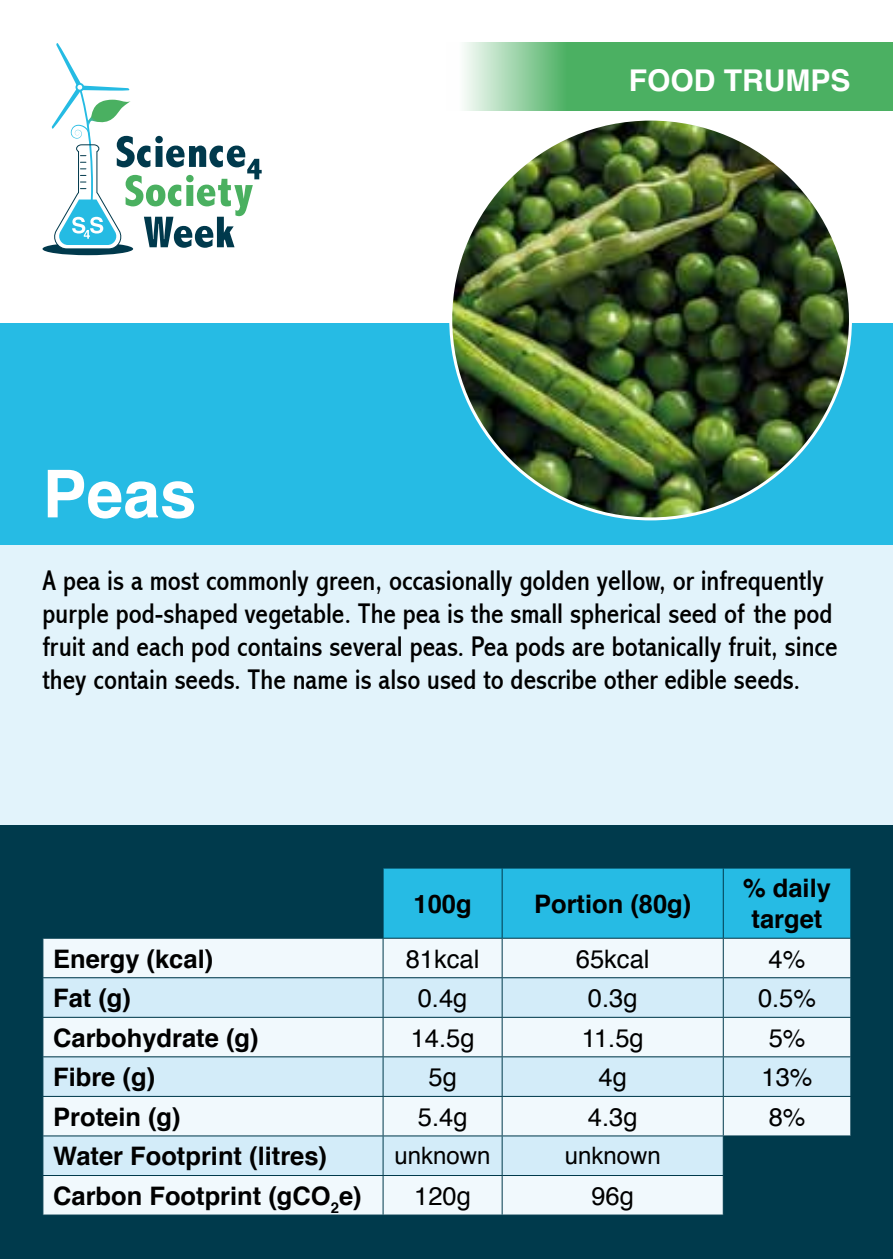
<style>
.page{position:relative;width:893px;height:1259px;background:#fff}
.page>*{position:absolute;margin:0;border:0;box-sizing:border-box;transform-origin:0 0}
.t1{font:700 66px "Helvetica";color:#fff}
.t2{font:700 30px "Helvetica";color:#fff}
.t3{font:condensed 28.5px/33px "Abadi";color:#000}
.t4{font:700 25.5px/30.6px "Helvetica";color:#000;text-align:center}
.t5{font:25.5px "Helvetica";color:#000}
.t6{font:24px "Helvetica";color:#000}
</style>
<div class="page">
<div style="left:0;top:544px;width:893px;height:281px;background:#e2f3fb"></div>
<div style="left:0;top:323px;width:893px;height:221px;background:#26bbe4"></div>
<div style="left:0;top:825px;width:893px;height:434px;background:#003a4c"></div>
<div style="left:43px;top:243px;width:90px;height:12px;background:#00394c;border-radius:50%"></div>
<svg style="left:50px;top:43px;width:212px;height:207px"></svg>
<svg style="left:464px;top:43px;width:429px;height:68px;fill:#4bb062"></svg>
<div style="left:384px;top:868px;width:466px;height:69px;background:#26bbe4"></div>
<svg style="left:43px;top:938px;width:807px;height:276px;fill:#f1f9fd"></svg>
<svg style="left:43px;top:978px;width:807px;height:197px;fill:#d3ecf9"></svg>
<hr style="left:383px;top:938px;width:1px;height:39px;background:#003a4c">
<hr style="left:502px;top:938px;width:1px;height:39px;background:#003a4c">
<hr style="left:723px;top:938px;width:1px;height:39px;background:#003a4c">
<hr style="left:383px;top:977px;width:119px;height:1px;background:#003a4c">
<hr style="left:383px;top:978px;width:1px;height:39px;background:#003a4c">
<hr style="left:502px;top:977px;width:221px;height:1px;background:#003a4c">
<hr style="left:502px;top:978px;width:1px;height:39px;background:#003a4c">
<hr style="left:723px;top:977px;width:128px;height:1px;background:#003a4c">
<hr style="left:723px;top:978px;width:1px;height:39px;background:#003a4c">
<hr style="left:383px;top:1016px;width:119px;height:1px;background:#003a4c">
<hr style="left:383px;top:1017px;width:1px;height:39px;background:#003a4c">
<hr style="left:502px;top:1016px;width:221px;height:1px;background:#003a4c">
<hr style="left:502px;top:1017px;width:1px;height:39px;background:#003a4c">
<hr style="left:723px;top:1016px;width:128px;height:1px;background:#003a4c">
<hr style="left:723px;top:1017px;width:1px;height:39px;background:#003a4c">
<hr style="left:383px;top:1056px;width:119px;height:1px;background:#003a4c">
<hr style="left:383px;top:1057px;width:1px;height:39px;background:#003a4c">
<hr style="left:502px;top:1056px;width:221px;height:1px;background:#003a4c">
<hr style="left:502px;top:1057px;width:1px;height:39px;background:#003a4c">
<hr style="left:723px;top:1056px;width:128px;height:1px;background:#003a4c">
<hr style="left:723px;top:1057px;width:1px;height:39px;background:#003a4c">
<hr style="left:383px;top:1096px;width:119px;height:1px;background:#003a4c">
<hr style="left:383px;top:1096px;width:1px;height:39px;background:#003a4c">
<hr style="left:502px;top:1096px;width:221px;height:1px;background:#003a4c">
<hr style="left:502px;top:1096px;width:1px;height:39px;background:#003a4c">
<hr style="left:723px;top:1096px;width:128px;height:1px;background:#003a4c">
<hr style="left:723px;top:1096px;width:1px;height:39px;background:#003a4c">
<hr style="left:383px;top:1135px;width:119px;height:1px;background:#003a4c">
<hr style="left:383px;top:1136px;width:1px;height:39px;background:#003a4c">
<hr style="left:502px;top:1135px;width:221px;height:1px;background:#003a4c">
<hr style="left:502px;top:1136px;width:1px;height:39px;background:#003a4c">
<hr style="left:723px;top:1135px;width:128px;height:1px;background:#003a4c">
<hr style="left:723px;top:1136px;width:1px;height:39px;background:#003a4c">
<hr style="left:383px;top:1175px;width:119px;height:1px;background:#003a4c">
<hr style="left:383px;top:1175px;width:1px;height:39px;background:#003a4c">
<hr style="left:502px;top:1175px;width:221px;height:1px;background:#003a4c">
<hr style="left:502px;top:1175px;width:1px;height:39px;background:#003a4c">
<hr style="left:723px;top:1175px;width:128px;height:1px;background:#003a4c">
<hr style="left:723px;top:1175px;width:1px;height:39px;background:#003a4c">
<hr style="left:502px;top:868px;width:1px;height:70px;background:#003a4c">
<hr style="left:723px;top:868px;width:1px;height:70px;background:#003a4c">
<hr style="left:43px;top:977px;width:340px;height:1px;background:#003a4c">
<hr style="left:43px;top:1016px;width:340px;height:1px;background:#003a4c">
<hr style="left:43px;top:1056px;width:340px;height:1px;background:#003a4c">
<hr style="left:43px;top:1096px;width:340px;height:1px;background:#003a4c">
<hr style="left:43px;top:1135px;width:340px;height:1px;background:#003a4c">
<hr style="left:43px;top:1175px;width:340px;height:1px;background:#003a4c">
<img style="left:451px;top:119px;width:399px;height:400px;border-radius:200px">
<h1 class="t1" style="left:43px;top:441px;width:156px">Peas</h1>
<p class="t2" style="left:629px;top:56px;width:223px">FOOD TRUMPS</p>
<p class="t3" style="left:43px;top:564px;width:796px">A pea is a most commonly green, occasionally golden yellow, or infrequently purple pod-shaped vegetable. The pea is the small spherical seed of the pod fruit and each pod contains several peas. Pea pods are botanically fruit, since they contain seeds. The name is also used to describe other edible seeds.</p>
<p class="t4" style="left:414px;top:888px;width:60px">100g</p>
<p class="t4" style="left:534px;top:888px;width:159px">Portion (80g)</p>
<p class="t4" style="left:743px;top:873px;width:89px">% daily target</p>
<p class="t4" style="left:53px;top:943px;width:162px">Energy (kcal)</p>
<p class="t5" style="left:406px;top:939px;width:75px">81kcal</p>
<p class="t5" style="left:576px;top:939px;width:75px">65kcal</p>
<p class="t5" style="left:769px;top:939px;width:38px">4%</p>
<p class="t4" style="left:53px;top:983px;width:79px">Fat (g)</p>
<p class="t5" style="left:418px;top:978px;width:51px">0.4g</p>
<p class="t5" style="left:588px;top:978px;width:51px">0.3g</p>
<p class="t5" style="left:758px;top:978px;width:60px">0.5%</p>
<p class="t4" style="left:53px;top:1022px;width:207px">Carbohydrate (g)</p>
<p class="t5" style="left:411px;top:1018px;width:65px">14.5g</p>
<p class="t5" style="left:582px;top:1018px;width:63px">11.5g</p>
<p class="t5" style="left:769px;top:1018px;width:38px">5%</p>
<p class="t4" style="left:53px;top:1062px;width:103px">Fibre (g)</p>
<p class="t5" style="left:428px;top:1057px;width:30px">5g</p>
<p class="t5" style="left:599px;top:1057px;width:30px">4g</p>
<p class="t5" style="left:762px;top:1057px;width:53px">13%</p>
<p class="t4" style="left:53px;top:1101px;width:129px">Protein (g)</p>
<p class="t5" style="left:418px;top:1097px;width:51px">5.4g</p>
<p class="t5" style="left:588px;top:1097px;width:51px">4.3g</p>
<p class="t5" style="left:769px;top:1097px;width:38px">8%</p>
<p class="t4" style="left:53px;top:1141px;width:275px">Water Footprint (litres)</p>
<p class="t6" style="left:395px;top:1137px;width:98px">unknown</p>
<p class="t6" style="left:565px;top:1137px;width:98px">unknown</p>
<p class="t4" style="left:53px;top:1181px;width:310px">Carbon Footprint (gCO<sub>2</sub>e)</p>
<p class="t5" style="left:414px;top:1176px;width:58px">120g</p>
<p class="t5" style="left:591px;top:1176px;width:44px">96g</p>
</div>
